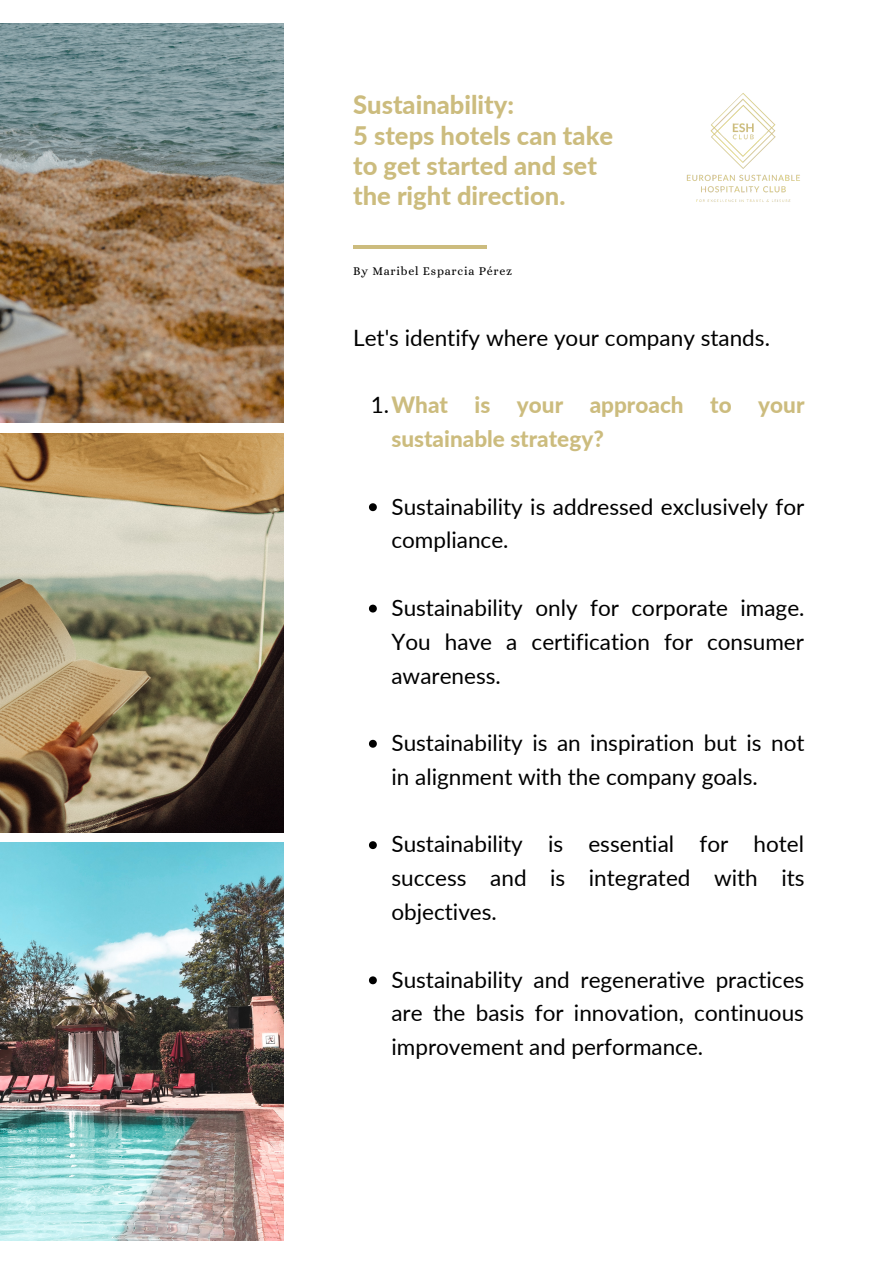
<style>
.page{position:relative;width:894px;height:1264px;background:#fff}
.page>*{position:absolute;margin:0;border:0;box-sizing:border-box;transform-origin:0 0}
.t1{font:800 25.5px/30.5px "Lato";color:#ccbc7e}
.t2{font:22.5px/33.8px "Lato";color:#000;text-align:justify}
.t3{font:800 22.5px/33.8px "Lato";color:#ccbc7e}
.t4{font:12px "Alice";letter-spacing:.065em;color:#000}
.s1{font-weight:400;color:#000}
</style>
<div class="page">
<hr style="left:353px;top:245px;width:134px;height:4px;background:#ccbc7e">
<img style="left:0;top:23px;width:283px;height:399px">
<img style="left:0;top:433px;width:283px;height:399px">
<img style="left:0;top:842px;width:283px;height:398px">
<img style="left:686px;top:93px;width:114px;height:109px">
<svg style="left:369px;top:503px;width:8px;height:8px"></svg>
<svg style="left:369px;top:604px;width:8px;height:8px"></svg>
<svg style="left:369px;top:739px;width:8px;height:8px"></svg>
<svg style="left:369px;top:841px;width:8px;height:8px"></svg>
<svg style="left:369px;top:976px;width:8px;height:8px"></svg>
<p class="t1" style="left:353px;top:89px;width:162px">Sustainability:</p>
<p class="t1" style="left:353px;top:119px;width:261px">5 steps hotels can take to get started and set the right direction.</p>
<p class="t4" style="left:353px;top:264px;width:161px">By Maribel Esparcia Pérez</p>
<p class="t2" style="left:353px;top:320px;width:418px">Let's identify where your company stands.</p>
<p class="t3" style="left:391px;top:387px;width:414px;text-indent:-21px"><span class="s1">1.</span>What is your approach to your sustainable strategy?</p>
<p class="t2" style="left:391px;top:489px;width:414px">Sustainability is addressed exclusively for compliance.</p>
<p class="t2" style="left:391px;top:590px;width:414px">Sustainability only for corporate image.<br>You have a certification for consumer awareness.</p>
<p class="t2" style="left:391px;top:725px;width:414px">Sustainability is an inspiration but is not in alignment with the company goals.</p>
<p class="t2" style="left:391px;top:826px;width:414px">Sustainability is essential for hotel success and is integrated with its objectives.</p>
<p class="t2" style="left:391px;top:962px;width:414px">Sustainability and regenerative practices are the basis for innovation, continuous improvement and performance.</p>
</div>
